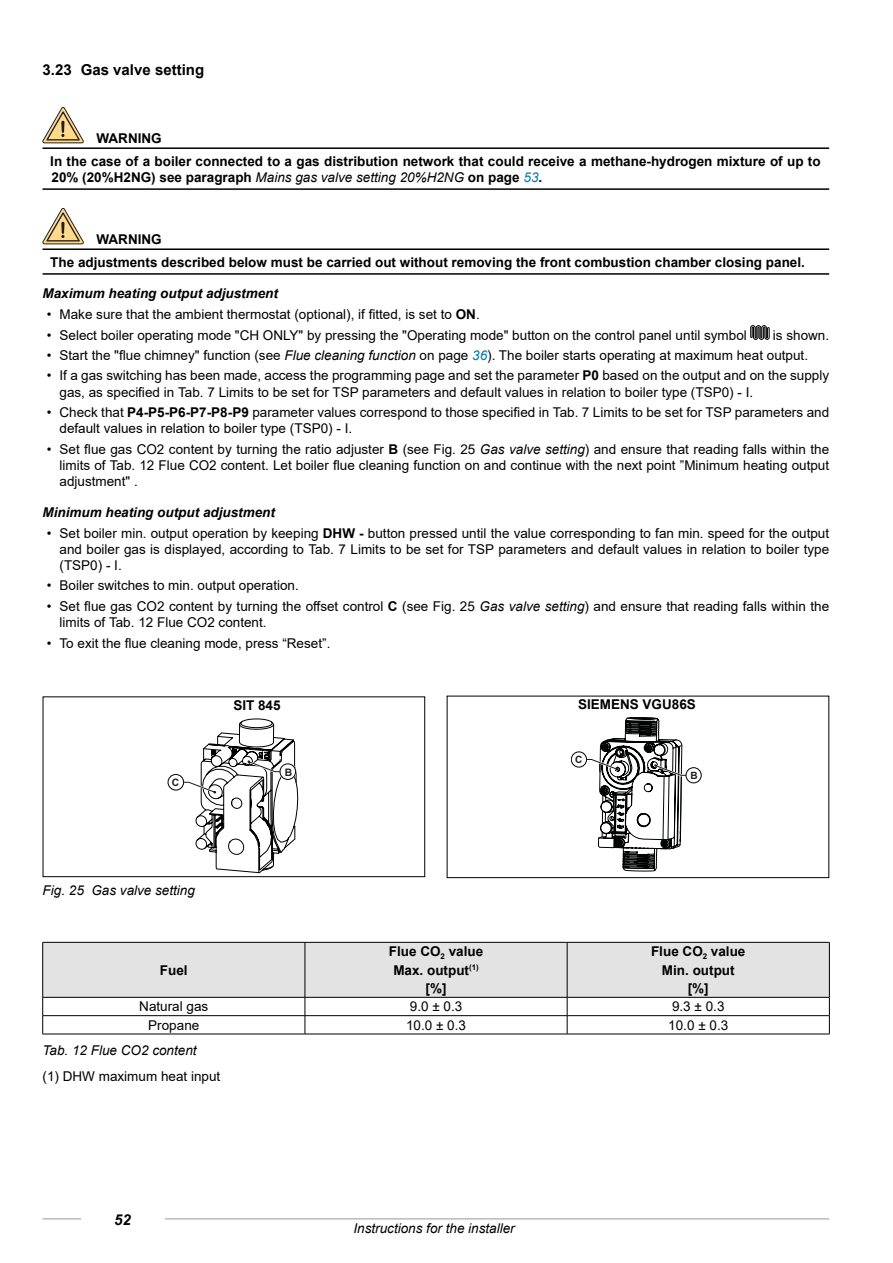
<style>
.page{position:relative;width:893px;height:1263px;background:#fff}
.page>*{position:absolute;margin:0;border:0;box-sizing:border-box;transform-origin:0 0}
.t1{font:700 15px "Arial";color:#000}
.t2{font:italic 700 15px "Arial";color:#000}
.t3{font:13.5px/16.2px "Arial";color:#000}
.t4{font:700 13.5px/18.3px "Arial";color:#000}
.t5{font:italic 13.5px "Arial";color:#000}
.t6{font:italic 700 13.5px "Arial";color:#000}
.t7{font:700 10.35px "Arial";color:#201c18}
.t8{font:700 10.05px "Arial";color:#1c1b19}
.s1{font-weight:400;font-style:italic}
.s2{font-weight:400;font-style:italic;color:#007cb0}
.s3{font-weight:700}
.s4{font-style:italic}
.s5{font-style:italic;color:#007cb0}
</style>
<div class="page">
<hr style="left:43px;top:1218px;width:786px;height:1px;background:#989898">
<div style="left:81px;top:1209px;width:83px;height:19px;background:#fff"></div>
<hr style="left:43px;top:147px;width:786px;height:2px;background:#000">
<hr style="left:43px;top:188px;width:786px;height:2px;background:#000">
<hr style="left:43px;top:248px;width:786px;height:2px;background:#000">
<hr style="left:43px;top:273px;width:786px;height:2px;background:#000">
<svg style="left:43px;top:107px;width:41px;height:36px"></svg>
<svg style="left:61px;top:121px;width:4px;height:12px"></svg>
<svg style="left:43px;top:208px;width:41px;height:36px"></svg>
<svg style="left:61px;top:222px;width:4px;height:12px"></svg>
<svg style="left:751px;top:325px;width:18px;height:14px"></svg>
<hr style="left:43px;top:1034px;width:262px;height:1px;background:#000">
<hr style="left:305px;top:1034px;width:262px;height:1px;background:#000">
<svg style="left:42px;top:942px;width:788px;height:92px"></svg>
<hr style="left:567px;top:1034px;width:263px;height:1px;background:#000">
<div style="left:43px;top:696px;width:382px;height:181px;border:1px solid #000"></div>
<div style="left:168px;top:774px;width:16px;height:16px;border:1px solid #000;border-radius:50%"></div>
<svg style="left:181px;top:718px;width:117px;height:155px"></svg>
<div style="left:686px;top:767px;width:15px;height:16px;border:1px solid #010202;border-radius:50%"></div>
<div style="left:571px;top:752px;width:16px;height:15px;border:1px solid #010202;border-radius:50%"></div>
<svg style="left:584px;top:717px;width:104px;height:162px"></svg>
<p class="t1" style="left:43px;top:59px;width:163px">3.23 Gas valve setting</p>
<p class="t4" style="left:50px;top:127px;width:772px;line-height:22.5px;text-indent:46px">WARNING<br>In the case of a boiler connected to a gas distribution network that could receive a methane-hydrogen mixture of up to</p>
<p class="t4" style="left:52px;top:168px;width:492px">20% (20%H2NG) see paragraph <span class="s1">Mains gas valve setting 20%H2NG</span> on page <span class="s2">53</span>.</p>
<p class="t4" style="left:50px;top:228px;width:756px;line-height:22.5px;text-indent:46px">WARNING<br>The adjustments described below must be carried out without removing the front combustion chamber closing panel.</p>
<p class="t6" style="left:43px;top:284px;width:237px">Maximum heating output adjustment</p>
<p class="t3" style="left:47px;top:306px;width:434px">• Make sure that the ambient thermostat (optional), if fitted, is set to <span class="s3">ON</span>.</p>
<p class="t3" style="left:47px;top:327px;width:702px">• Select boiler operating mode "CH ONLY" by pressing the "Operating mode" button on the control panel until symbol</p>
<p class="t3" style="left:773px;top:327px;width:58px">is shown.</p>
<p class="t3" style="left:47px;top:347px;width:763px">• Start the "flue chimney" function (see <span class="s4">Flue cleaning function</span> on page <span class="s5">36</span>). The boiler starts operating at maximum heat output.</p>
<p class="t3" style="left:60px;top:367px;width:771px;text-indent:-13px">• If a gas switching has been made, access the programming page and set the parameter <span class="s3">P0</span> based on the output and on the supply gas, as specified in Tab. 7 Limits to be set for TSP parameters and default values in relation to boiler type (TSP0) - I.</p>
<p class="t3" style="left:60px;top:404px;width:771px;text-indent:-13px">• Check that <span class="s3">P4-P5-P6-P7-P8-P9</span> parameter values correspond to those specified in Tab. 7 Limits to be set for TSP parameters and default values in relation to boiler type (TSP0) - I.</p>
<p class="t3" style="left:60px;top:441px;width:771px;text-align:justify;text-indent:-13px">• Set flue gas CO2 content by turning the ratio adjuster <span class="s3">B</span> (see Fig. 25 <span class="s4">Gas valve setting</span>) and ensure that reading falls within the limits of Tab. 12 Flue CO2 content. Let boiler flue cleaning function on and continue with the next point ”Minimum heating output adjustment" .</p>
<p class="t6" style="left:43px;top:503px;width:234px">Minimum heating output adjustment</p>
<p class="t3" style="left:60px;top:525px;width:771px;text-align:justify;text-indent:-13px">• Set boiler min. output operation by keeping <span class="s3">DHW -</span> button pressed until the value corresponding to fan min. speed for the output and boiler gas is displayed, according to Tab. 7 Limits to be set for TSP parameters and default values in relation to boiler type (TSP0) - I.</p>
<p class="t3" style="left:47px;top:577px;width:254px">• Boiler switches to min. output operation.</p>
<p class="t3" style="left:60px;top:598px;width:771px;text-indent:-13px">• Set flue gas CO2 content by turning the offset control <span class="s3">C</span> (see Fig. 25 <span class="s4">Gas valve setting</span>) and ensure that reading falls within the limits of Tab. 12 Flue CO2 content.</p>
<p class="t3" style="left:47px;top:635px;width:285px">• To exit the flue cleaning mode, press “Reset”.</p>
<p class="t4" style="left:233px;top:697px;width:49px">SIT 845</p>
<p class="t4" style="left:578px;top:696px;width:119px">SIEMENS VGU86S</p>
<p class="t7" style="left:172px;top:775px;width:9px">C</p>
<p class="t5" style="left:43px;top:882px;width:154px">Fig. 25 Gas valve setting</p>
<p class="t4" style="left:160px;top:961px;width:29px">Fuel</p>
<p class="t7" style="left:285px;top:765px;width:9px">B</p>
<p class="t8" style="left:575px;top:753px;width:9px">C</p>
<p class="t8" style="left:691px;top:769px;width:9px">B</p>
<p class="t4" style="left:389px;top:943px;width:96px;text-align:center">Flue CO<sub>2</sub> value<br>Max. output<sup>(1) </sup>[%]</p>
<p class="t4" style="left:651px;top:943px;width:96px;text-align:center">Flue CO<sub>2</sub> value<br>Min. output [%]</p>
<p class="t3" style="left:139px;top:998px;width:71px">Natural gas</p>
<p class="t3" style="left:410px;top:998px;width:54px">9.0 ± 0.3</p>
<p class="t3" style="left:672px;top:998px;width:54px">9.3 ± 0.3</p>
<p class="t3" style="left:148px;top:1017px;width:53px">Propane</p>
<p class="t3" style="left:406px;top:1017px;width:61px">10.0 ± 0.3</p>
<p class="t3" style="left:668px;top:1017px;width:61px">10.0 ± 0.3</p>
<p class="t5" style="left:43px;top:1041px;width:156px">Tab. 12 Flue CO2 content</p>
<p class="t3" style="left:43px;top:1068px;width:179px">(1) DHW maximum heat input</p>
<p class="t2" style="left:114px;top:1210px;width:18px">52</p>
<p class="t5" style="left:353px;top:1219px;width:163px">Instructions for the installer</p>
</div>
